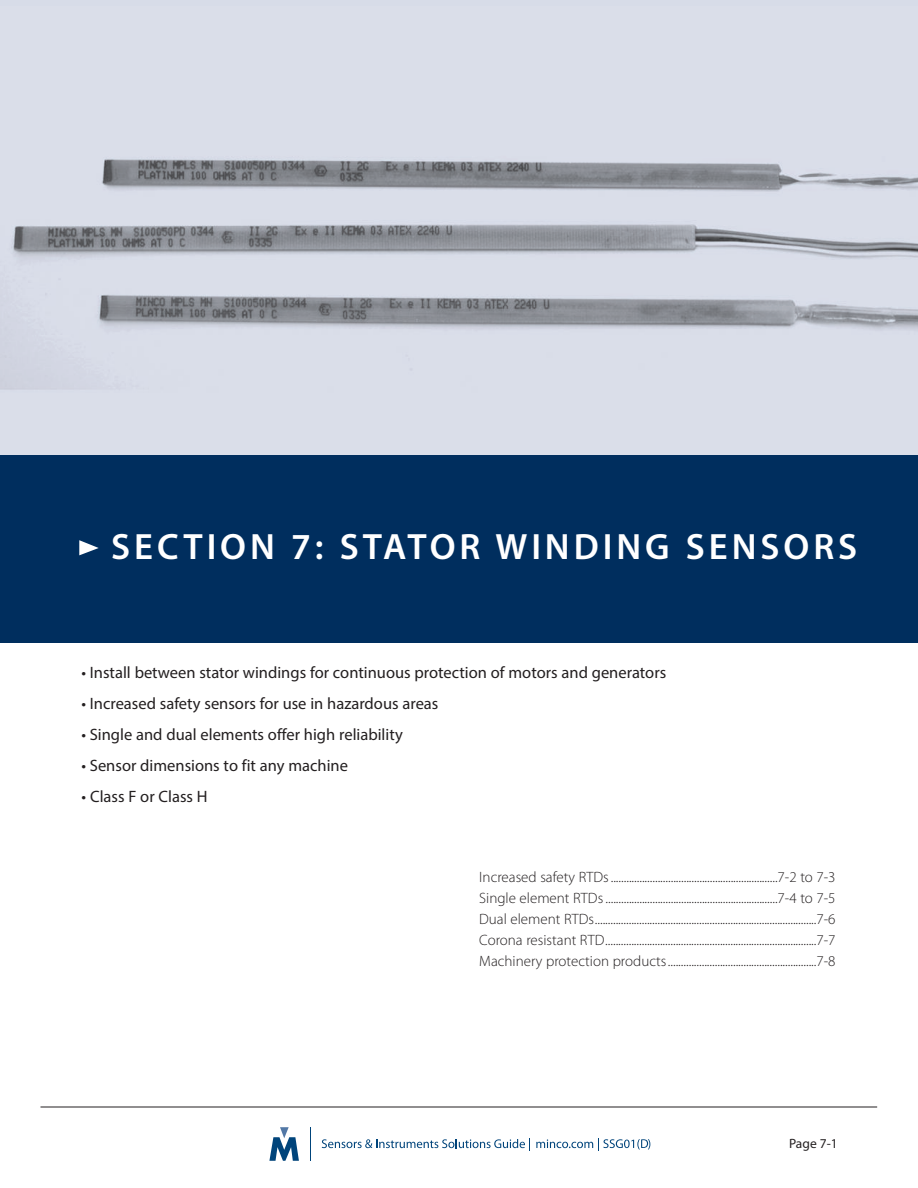
<style>
.page{position:relative;width:918px;height:1188px;background:#fff}
.page>*{position:absolute;margin:0;border:0;box-sizing:border-box;transform-origin:0 0}
.t1{font:600 36.75px "Myriad Pro";letter-spacing:.105em;color:#fff}
.t2{font:16.5px "Myriad Pro";color:#231f20}
.t3{font:300 15px/21px "Myriad Pro";color:#231f20;text-align:justify}
.t4{font:13.5px "Myriad Pro";color:#231f20}
</style>
<div class="page">
<img style="left:0;top:7px;width:918px;height:449px">
<hr style="left:40px;top:1107px;width:837px;height:1px;background:#231f20">
<hr style="left:310px;top:1127px;width:1px;height:34px;background:#00447b">
<svg style="left:269px;top:1127px;width:30px;height:34px"></svg>
<svg style="left:322px;top:1139px;width:328px;height:12px"></svg>
<div style="left:0;top:456px;width:918px;height:187px;background:#002e5e"></div>
<svg style="left:79px;top:540px;width:20px;height:15px"></svg>
<h1 class="t1" style="left:111px;top:533px;width:747px">SECTION 7: STATOR WINDING SENSORS</h1>
<p class="t2" style="left:82px;top:666px;width:586px">• Install between stator windings for continuous protection of motors and generators</p>
<p class="t2" style="left:82px;top:697px;width:358px">• Increased safety sensors for use in hazardous areas</p>
<p class="t2" style="left:82px;top:728px;width:323px">• Single and dual elements offer high reliability</p>
<p class="t2" style="left:82px;top:760px;width:268px">• Sensor dimensions to fit any machine</p>
<p class="t2" style="left:82px;top:791px;width:128px">• Class F or Class H</p>
<p class="t3" style="left:479px;top:867px;width:358px">Increased safety RTDs ................................................................7-2 to 7-3<br>Single element RTDs ..................................................................7-4 to 7-5<br>Dual element RTDs.....................................................................................7-6<br>Corona resistant RTD.................................................................................7-7<br>Machinery protection products.........................................................7-8</p>
<p class="t4" style="left:789px;top:1138px;width:50px">Page 7-1</p>
</div>
